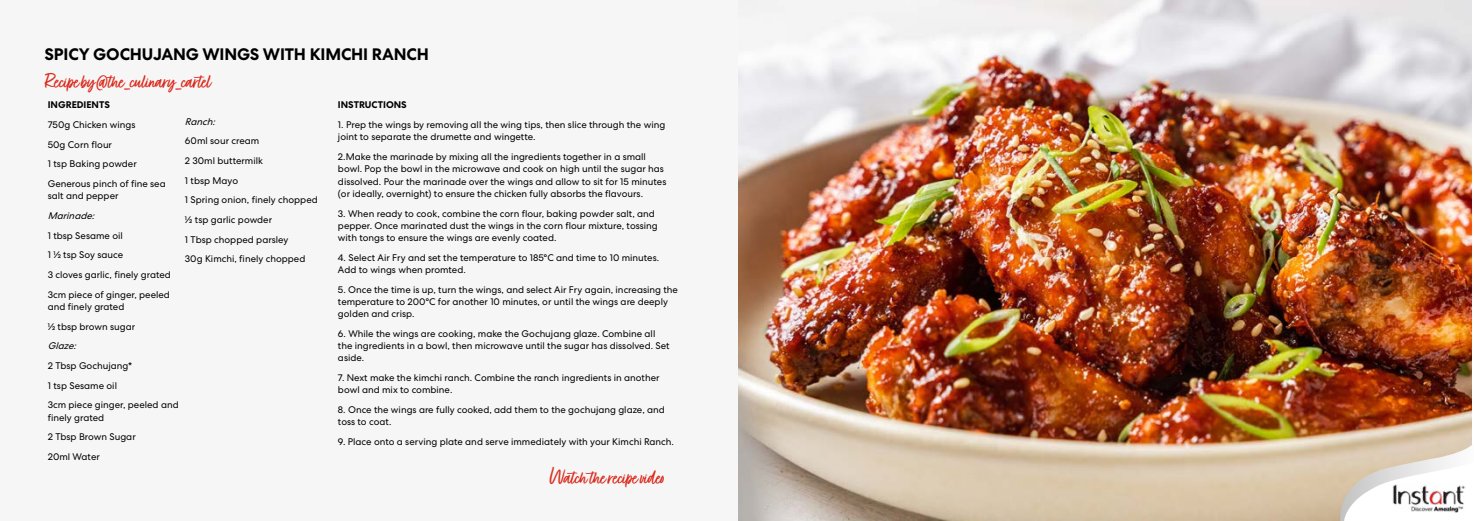
<style>
.page{position:relative;width:1474px;height:521px;background:#fff}
.page>*{position:absolute;margin:0;border:0;box-sizing:border-box;transform-origin:0 0}
.t1{font:23.62px "Fave Script Pro";letter-spacing:-.02em;color:#db291c}
.t2{font:700 16.62px "Centra No 2";letter-spacing:-.01em;color:#000}
.t3{font:9.62px/19.7px "Centra No 2";color:#000}
.t4{font:700 9.62px "Centra No 2";color:#000}
.t5{font:italic 9.62px "Centra No 2";color:#000}
</style>
<div class="page">
<img style="left:738px;top:0;width:733px;height:521px">
<div style="left:0;top:0;width:737px;height:521px;background:#f6f6f6"></div>
<svg style="left:1340px;top:441px;width:132px;height:80px"></svg>
<img style="left:1392px;top:484px;width:73px;height:29px">
<h2 class="t2" style="left:45px;top:44px;width:386px">SPICY GOCHUJANG WINGS WITH KIMCHI RANCH</h2>
<h1 class="t1" style="left:45px;top:68px;width:168px">Recipe by @the_culinary_cartel</h1>
<p class="t4" style="left:48px;top:99px;width:64px">INGREDIENTS</p>
<p class="t3" style="left:48px;top:115px;width:119px">750g Chicken wings<br>50g Corn flour<br>1 tsp Baking powder<br>Generous pinch of fine sea</p>
<p class="t3" style="left:48px;top:186px;width:72px">salt and pepper</p>
<p class="t5" style="left:48px;top:210px;width:51px">Marinade:</p>
<p class="t3" style="left:48px;top:225px;width:125px">1 tbsp Sesame oil<br>1 ½ tsp Soy sauce<br>3 cloves garlic, finely grated<br>3cm piece of ginger, peeled</p>
<p class="t3" style="left:48px;top:297px;width:89px">and finely grated<br>½ tbsp brown sugar</p>
<p class="t5" style="left:48px;top:340px;width:33px">Glaze:</p>
<p class="t3" style="left:48px;top:356px;width:132px">2 Tbsp Gochujang*<br>1 tsp Sesame oil<br>3cm piece ginger, peeled and</p>
<p class="t3" style="left:48px;top:407px;width:90px">finely grated<br>2 Tbsp Brown Sugar<br>20ml Water</p>
<p class="t5" style="left:185px;top:116px;width:34px">Ranch:</p>
<p class="t3" style="left:185px;top:131px;width:134px">60ml sour cream<br>2 30ml buttermilk<br>1 tbsp Mayo<br>1 Spring onion, finely chopped ½ tsp garlic powder<br>1 Tbsp chopped parsley<br>30g Kimchi, finely chopped</p>
<p class="t4" style="left:338px;top:99px;width:70px">INSTRUCTIONS</p>
<p class="t3" style="left:338px;top:119px;width:329px;line-height:12.2px">1. Prep the wings by removing all the wing tips, then slice through the wing joint to separate the drumette and wingette.</p>
<p class="t3" style="left:338px;top:151px;width:330px;line-height:12.2px">2.Make the marinade by mixing all the ingredients together in a small bowl. Pop the bowl in the microwave and cook on high until the sugar has dissolved. Pour the marinade over the wings and allow to sit for 15 minutes (or ideally, overnight) to ensure the chicken fully absorbs the flavours.</p>
<p class="t3" style="left:338px;top:207px;width:321px;line-height:12.2px">3. When ready to cook, combine the corn flour, baking powder salt, and pepper. Once marinated dust the wings in the corn flour mixture, tossing with tongs to ensure the wings are evenly coated.</p>
<p class="t3" style="left:338px;top:251px;width:323px;line-height:12.2px">4. Select Air Fry and set the temperature to 185°C and time to 10 minutes.<br>Add to wings when promted.</p>
<p class="t3" style="left:338px;top:283px;width:341px;line-height:12.2px">5. Once the time is up, turn the wings, and select Air Fry again, increasing the temperature to 200°C for another 10 minutes, or until the wings are deeply golden and crisp.</p>
<p class="t3" style="left:338px;top:327px;width:333px;line-height:12.2px">6. While the wings are cooking, make the Gochujang glaze. Combine all the ingredients in a bowl, then microwave until the sugar has dissolved. Set aside.</p>
<p class="t3" style="left:338px;top:372px;width:323px;line-height:12.2px">7. Next make the kimchi ranch. Combine the ranch ingredients in another bowl and mix to combine.</p>
<p class="t3" style="left:338px;top:403px;width:328px;line-height:12.2px">8. Once the wings are fully cooked, add them to the gochujang glaze, and toss to coat.</p>
<p class="t3" style="left:338px;top:432px;width:337px">9. Place onto a serving plate and serve immediately with your Kimchi Ranch.</p>
<h1 class="t1" style="left:550px;top:464px;width:116px">Watch the recipe video</h1>
</div>
